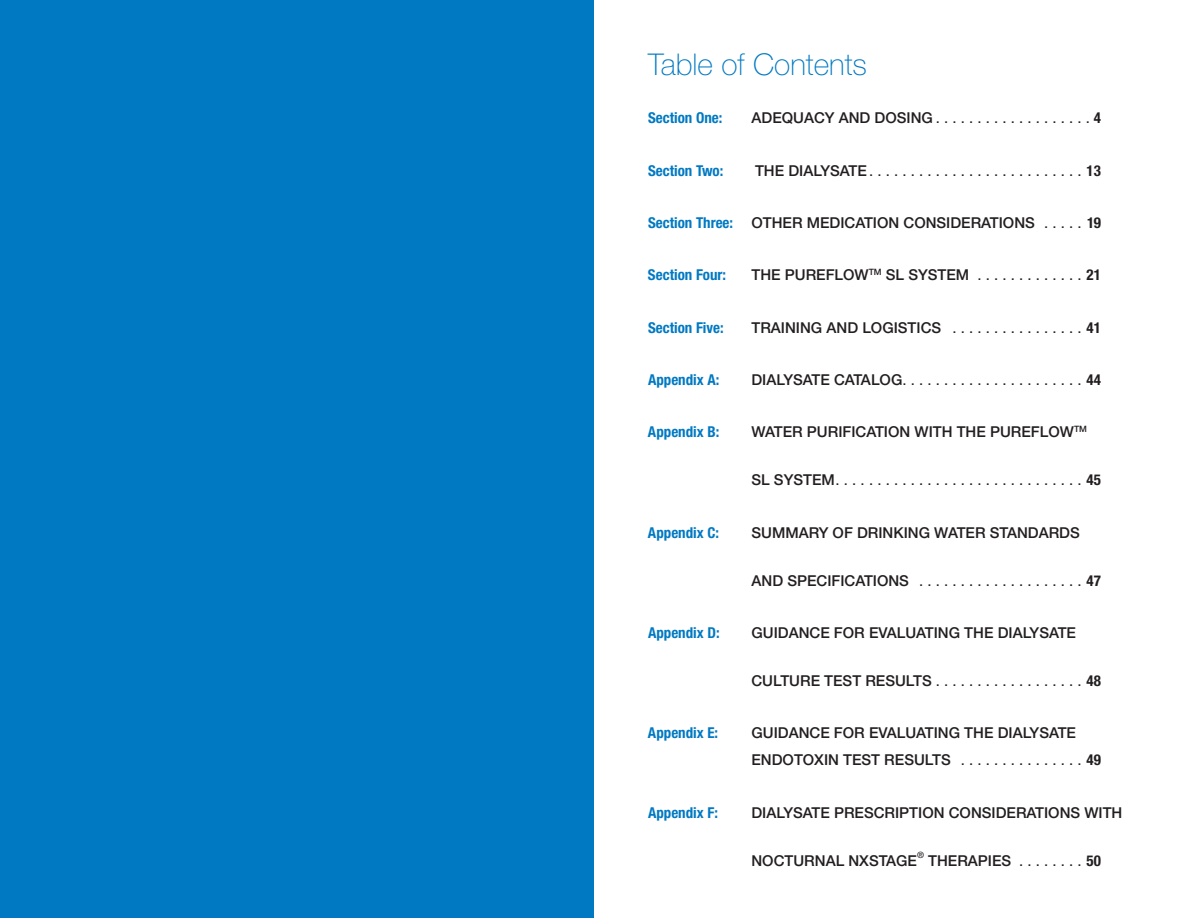
<style>
.page{position:relative;width:1188px;height:918px;background:#fff}
.page>*{position:absolute;margin:0;border:0;box-sizing:border-box;transform-origin:0 0}
.Titles{font:100 30px "Helvetica Neue LT Std";color:#0079c2}
.t1{font:500 15px/27px "Helvetica Neue LT Std";color:#231f20}
.t2{font:15px "Helvetica Neue LT Std";color:#231f20}
.t3{font:700 condensed 15px "Helvetica Neue LT Std";color:#0079c2}
.t4{font:500 8.7px "Helvetica Neue LT Std";color:#231f20}
.s1{font-weight:500}
.s2{font-weight:700;font-stretch:condensed}
.s3{font-weight:700;font-stretch:condensed;color:#0079c2}
.s4{font-weight:400}
</style>
<div class="page">
<div style="left:0;top:0;width:594px;height:918px;background:#0079c2"></div>
<p class="Titles" style="left:648px;top:48px;width:221px">Table of Contents</p>
<p class="t3" style="left:648px;top:109px;width:76px">Section One:</p>
<p class="t2" style="left:752px;top:109px;width:351px"><span class="s1">ADEQUACY AND DOSING</span> . . . . . . . . . . . . . . . . . . <span class="s2">4</span></p>
<p class="t3" style="left:648px;top:161px;width:77px">Section Two:</p>
<p class="t2" style="left:755px;top:161px;width:347px"><span class="s1">THE DIALYSATE</span> . . . . . . . . . . . . . . . . . . . . . . . . . . <span class="s2">13</span></p>
<p class="t1" style="left:648px;top:209px;width:454px"><span class="s3">Section Three:</span> OTHER MEDICATION CONSIDERATIONS <span class="s4">. . . . .</span> <span class="s2">19</span></p>
<p class="t3" style="left:648px;top:266px;width:80px">Section Four:</p>
<p class="t1" style="left:752px;top:261px;width:351px">THE PUREFLOW<sup>TM</sup> SL SYSTEM <span class="s4">. . . . . . . . . . . . .</span> <span class="s2">21</span></p>
<p class="t3" style="left:648px;top:318px;width:77px">Section Five:</p>
<p class="t1" style="left:751px;top:314px;width:351px">TRAINING AND LOGISTICS <span class="s4">. . . . . . . . . . . . . . . .</span> <span class="s2">41</span></p>
<p class="t3" style="left:648px;top:371px;width:73px">Appendix A:</p>
<p class="t2" style="left:751px;top:371px;width:351px"><span class="s1">DIALYSATE CATALOG</span> . . . . . . . . . . . . . . . . . . . . . . <span class="s2">44</span></p>
<p class="t3" style="left:648px;top:423px;width:73px">Appendix B:</p>
<p class="t1" style="left:751px;top:418px;width:337px">WATER PURIFICATION WITH THE PUREFLOW<sup>TM</sup></p>
<p class="t2" style="left:751px;top:471px;width:351px"><span class="s1">SL SYSTEM</span> . . . . . . . . . . . . . . . . . . . . . . . . . . . . . . <span class="s2">45</span></p>
<p class="t3" style="left:648px;top:523px;width:73px">Appendix C:</p>
<p class="t1" style="left:751px;top:519px;width:330px">SUMMARY OF DRINKING WATER STANDARDS</p>
<p class="t2" style="left:751px;top:571px;width:351px"><span class="s1">AND SPECIFICATIONS</span> . . . . . . . . . . . . . . . . . . . . <span class="s2">47</span></p>
<p class="t3" style="left:648px;top:624px;width:73px">Appendix D:</p>
<p class="t1" style="left:751px;top:619px;width:326px">GUIDANCE FOR EVALUATING THE DIALYSATE</p>
<p class="t1" style="left:751px;top:667px;width:351px">CULTURE TEST RESULTS <span class="s4">. . . . . . . . . . . . . . . . . .</span> <span class="s2">48</span></p>
<p class="t3" style="left:648px;top:724px;width:72px">Appendix E:</p>
<p class="t1" style="left:751px;top:719px;width:351px">GUIDANCE FOR EVALUATING THE DIALYSATE<br>ENDOTOXIN TEST RESULTS <span class="s4">. . . . . . . . . . . . . . .</span> <span class="s2">49</span></p>
<p class="t3" style="left:648px;top:803px;width:71px">Appendix F:</p>
<p class="t1" style="left:751px;top:799px;width:372px">DIALYSATE PRESCRIPTION CONSIDERATIONS WITH</p>
<p class="t1" style="left:751px;top:847px;width:167px">NOCTURNAL NXSTAGE</p>
<p class="t4" style="left:917px;top:849px;width:8px">®</p>
<p class="t1" style="left:928px;top:847px;width:174px">THERAPIES <span class="s4">. . . . . . . .</span> <span class="s2">50</span></p>
</div>
